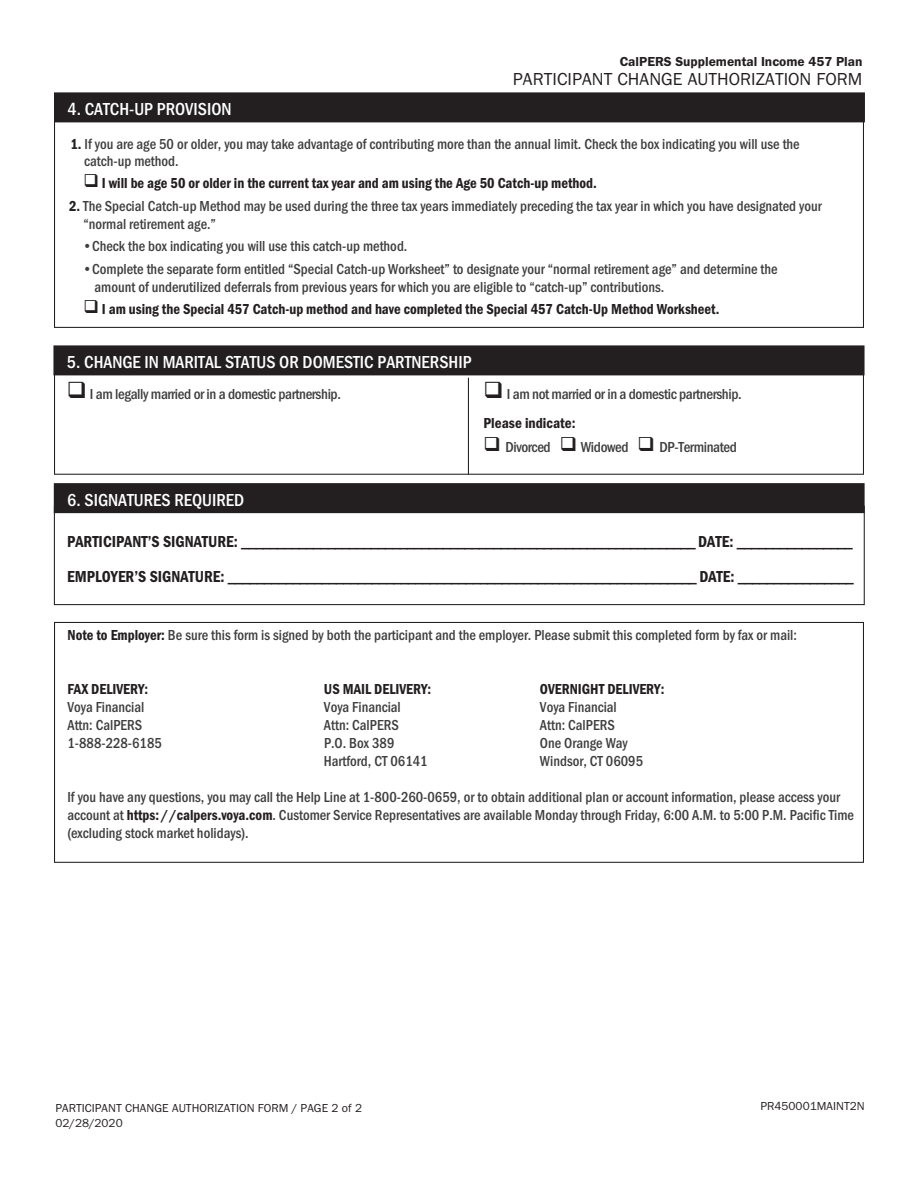
<style>
.page{position:relative;width:918px;height:1188px;background:#fff}
.page>*{position:absolute;margin:0;border:0;box-sizing:border-box;transform-origin:0 0}
.Bar_head{font:500 18px "Franklin Gothic URW Cond";color:#fff}
.t1{font:18px "Franklin Gothic URW Boo";color:#231f20}
.body_text_2{font:16.5px "Franklin Gothic URW Con Dem";color:#231f20}
.Body_text{font:500 15px/18px "Franklin Gothic URW Cond";color:#3e3e3f}
.t2{font:15px "Franklin Gothic URW Con Dem";color:#231f20}
.Body_text-2{font:500 15px "Franklin Gothic URW Cond";letter-spacing:-.025em;color:#3e3e3f}
.t3{font:13.5px "Franklin Gothic URW Dem";color:#231f20}
.t4{font:12px "Franklin Gothic URW Boo";color:#231f20}
.s1{font-family:"Franklin Gothic URW Con Dem";font-weight:400;color:#231f20}
.s2{color:#231f20}
</style>
<div class="page">
<div style="left:54px;top:506px;width:811px;height:99px;border:1px solid #231f20"></div>
<div style="left:54px;top:483px;width:811px;height:30px;background:#231f20"></div>
<div style="left:54px;top:622px;width:810px;height:241px;border:1px solid #231f20"></div>
<div style="left:54px;top:92px;width:811px;height:30px;background:#231f20"></div>
<div style="left:54px;top:351px;width:810px;height:124px;border:1px solid #231f20"></div>
<div style="left:53px;top:345px;width:812px;height:30px;background:#231f20"></div>
<hr style="left:468px;top:378px;width:1px;height:97px;background:#231f20">
<p class="t3" style="left:620px;top:53px;width:244px">CalPERS Supplemental Income 457 Plan</p>
<p class="t1" style="left:513px;top:68px;width:351px">PARTICIPANT CHANGE AUTHORIZATION FORM</p>
<p class="Bar_head" style="left:68px;top:96px;width:166px">4. CATCH-UP PROVISION</p>
<p class="Body_text" style="left:84px;top:134px;width:717px;line-height:17.2px;text-indent:-14px"><span class="s1">1.</span> If you are age 50 or older, you may take advantage of contributing more than the annual limit. Check the box indicating you will use the catch-up method.</p>
<p class="t2" style="left:83px;top:173px;width:515px">❑ I will be age 50 or older in the current tax year and am using the Age 50 Catch-up method.</p>
<p class="Body_text" style="left:83px;top:196px;width:740px;text-indent:-14px"><span class="s1">2.</span> The Special Catch-up Method may be used during the three tax years immediately preceding the tax year in which you have designated your “normal retirement age.”</p>
<p class="Body_text" style="left:82px;top:236px;width:327px">•Check the box indicating you will use this catch-up method.</p>
<p class="Body_text" style="left:95px;top:259px;width:685px;text-indent:-12px">•Complete the separate form entitled “Special Catch-up Worksheet” to designate your “normal retirement age” and determine the amount of underutilized deferrals from previous years for which you are eligible to “catch-up” contributions.</p>
<p class="t2" style="left:83px;top:299px;width:638px">❑ I am using the Special 457 Catch-up method and have completed the Special 457 Catch-Up Method Worksheet.</p>
<p class="Bar_head" style="left:67px;top:349px;width:406px">5. CHANGE IN MARITAL STATUS OR DOMESTIC PARTNERSHIP</p>
<p class="Body_text-2" style="left:67px;top:384px;width:276px"><span class="s2">❑</span> I am legally married or in a domestic partnership.</p>
<p class="Body_text-2" style="left:484px;top:384px;width:260px"><span class="s2">❑</span> I am not married or in a domestic partnership.</p>
<p class="t2" style="left:484px;top:413px;width:94px">Please indicate:</p>
<p class="Body_text-2" style="left:484px;top:436px;width:255px"><span class="s2">❑</span> Divorced <span class="s2">❑</span> Widowed <span class="s2">❑</span> DP-Terminated</p>
<p class="Bar_head" style="left:67px;top:487px;width:178px">6. SIGNATURES REQUIRED</p>
<p class="body_text_2" style="left:67px;top:531px;width:787px">PARTICIPANT’S SIGNATURE: _______________________________________________________________ DATE: ________________</p>
<p class="body_text_2" style="left:67px;top:565px;width:788px">EMPLOYER’S SIGNATURE: _________________________________________________________________ DATE: ________________</p>
<p class="Body_text" style="left:68px;top:625px;width:731px"><span class="s1">Note to Employer:</span> Be sure this form is signed by both the participant and the employer. Please submit this completed form by fax or mail:</p>
<p class="t2" style="left:68px;top:679px;width:82px">FAX DELIVERY:</p>
<p class="t2" style="left:324px;top:679px;width:109px">US MAIL DELIVERY:</p>
<p class="t2" style="left:540px;top:679px;width:126px">OVERNIGHT DELIVERY:</p>
<p class="Body_text" style="left:68px;top:697px;width:78px">Voya Financial</p>
<p class="Body_text" style="left:324px;top:697px;width:78px">Voya Financial</p>
<p class="Body_text" style="left:540px;top:697px;width:78px">Voya Financial</p>
<p class="Body_text" style="left:68px;top:715px;width:76px">Attn: CalPERS</p>
<p class="Body_text" style="left:324px;top:715px;width:76px">Attn: CalPERS</p>
<p class="Body_text" style="left:540px;top:715px;width:76px">Attn: CalPERS</p>
<p class="Body_text" style="left:68px;top:733px;width:96px">1-888-228-6185</p>
<p class="Body_text" style="left:324px;top:733px;width:72px">P.O. Box 389</p>
<p class="Body_text" style="left:540px;top:733px;width:89px">One Orange Way</p>
<p class="Body_text" style="left:324px;top:751px;width:105px">Hartford, CT 06141</p>
<p class="Body_text" style="left:540px;top:751px;width:105px">Windsor, CT 06095</p>
<p class="Body_text" style="left:68px;top:787px;width:788px">If you have any questions, you may call the Help Line at 1-800-260-0659, or to obtain additional plan or account information, please access your account at <span class="s1">https://calpers.voya.com</span>. Customer Service Representatives are available Monday through Friday, 6:00 A.M. to 5:00 P.M. Pacific Time (excluding stock market holidays).</p>
<p class="t4" style="left:56px;top:1101px;width:308px">PARTICIPANT CHANGE AUTHORIZATION FORM / PAGE 2 of 2</p>
<p class="t4" style="left:56px;top:1115px;width:69px">02/28/2020</p>
<p class="t4" style="left:760px;top:1098px;width:106px">PR450001MAINT2N</p>
</div>
